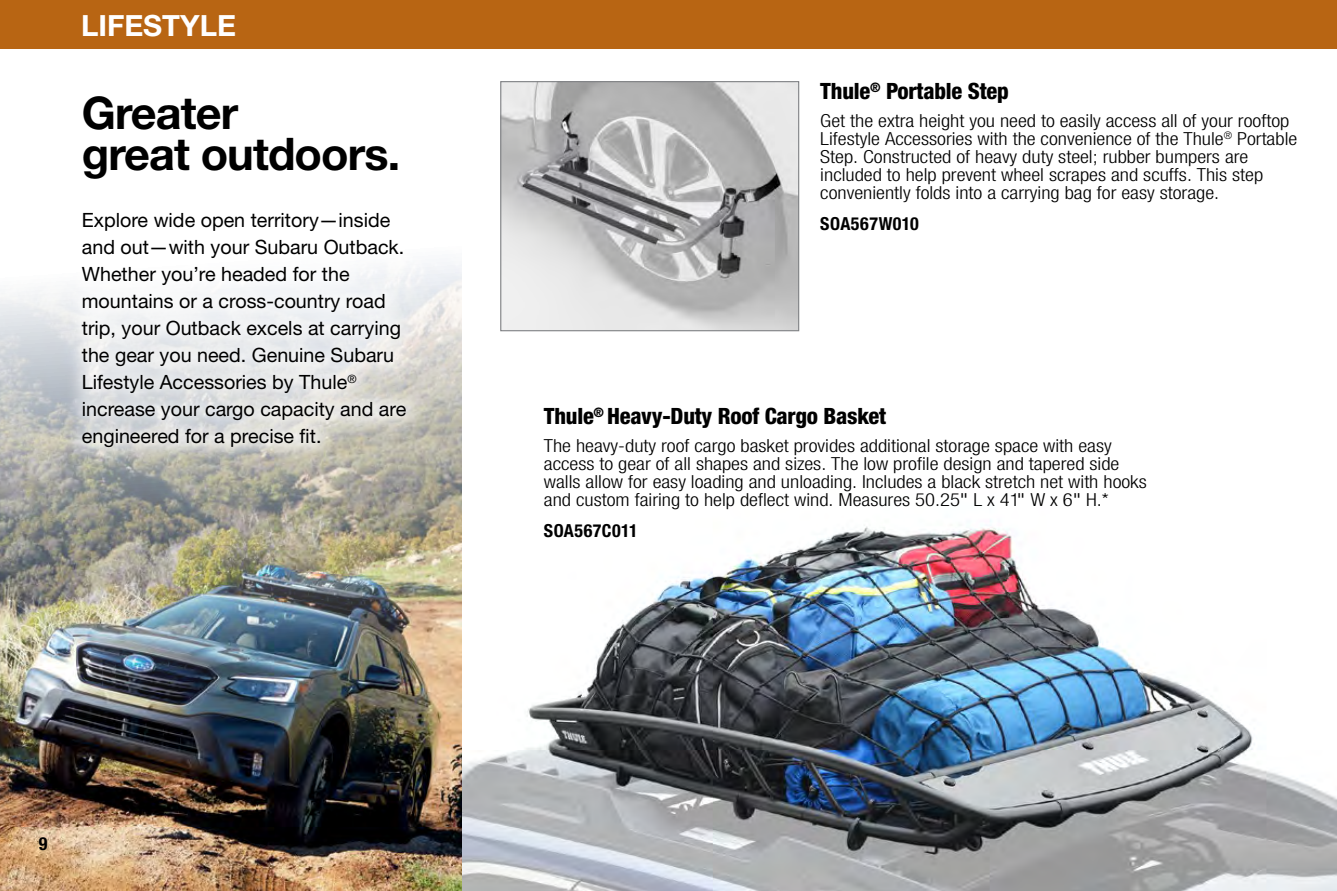
<style>
.page{position:relative;width:1337px;height:891px;background:#fff}
.page>*{position:absolute;margin:0;border:0;box-sizing:border-box;transform-origin:0 0}
.t1{font:700 45px/40.5px "Helvetica Neue";letter-spacing:-.02em;color:#000}
.t2{font:700 29.25px "Helvetica Neue";color:#fff}
.t3{font:800 condensed 22.5px "Helvetica Neue";letter-spacing:-.01em;color:#000}
.t4{font:19.8px/27px "Helvetica Neue";color:#000}
.t5{font:300 condensed 18px/18px "Helvetica Neue";color:#000;scale:1.15 1}
.t6{font:700 condensed 18px "Helvetica Neue";letter-spacing:.025em;color:#000}
.s1{font-weight:400}
</style>
<div class="page">
<img style="left:461px;top:476px;width:875px;height:415px">
<img style="left:0;top:262px;width:461px;height:629px">
<div style="left:64px;top:194px;width:360px;height:272px;background:#fff;opacity:.75"></div>
<div style="left:0;top:0;width:1336px;height:49px;background:#b86513"></div>
<img style="left:502px;top:83px;width:295px;height:246px">
<div style="left:500px;top:81px;width:299px;height:250px;border:1px solid #808285"></div>
<h2 class="t2" style="left:81px;top:7px;width:156px">LIFESTYLE</h2>
<h1 class="t1" style="left:82px;top:92px;width:320px">Greater<br>great outdoors.</h1>
<p class="t4" style="left:82px;top:206px;width:326px">Explore wide open territory—inside and out—with your Subaru Outback.<br>Whether you’re headed for the mountains or a cross-country road trip, your Outback excels at carrying the gear you need. Genuine Subaru Lifestyle Accessories by Thule<sup>® </sup>increase your cargo capacity and are engineered for a precise fit.</p>
<p class="t6" style="left:39px;top:833px;width:10px">9</p>
<p class="t3" style="left:820px;top:77px;width:190px">Thule<sup>®</sup> Portable Step</p>
<p class="t5" style="left:820px;top:112px;width:416px">Get the extra height you need to easily access all of your rooftop Lifestyle Accessories with the convenience of the Thule<sup>®</sup> Portable Step. Constructed of heavy duty steel; rubber bumpers are included to help prevent wheel scrapes and scuffs. This step conveniently folds into a carrying bag for easy storage.</p>
<p class="t6" style="left:820px;top:212px;width:100px">SOA567W010</p>
<p class="t3" style="left:544px;top:402px;width:344px">Thule<sup>®</sup> Heavy-Duty Roof Cargo Basket</p>
<p class="t5" style="left:544px;top:437px;width:526px">The heavy-duty roof cargo basket provides additional storage space with easy access to gear of all shapes and sizes. The low profile design and tapered side walls allow for easy loading and unloading. Includes a black stretch net with hooks and custom fairing to help deflect wind. Measures 50.25<span class="s1">"</span> L x 41<span class="s1">"</span> W x 6<span class="s1">"</span> H.*</p>
<p class="t6" style="left:544px;top:519px;width:95px">SOA567C011</p>
</div>
